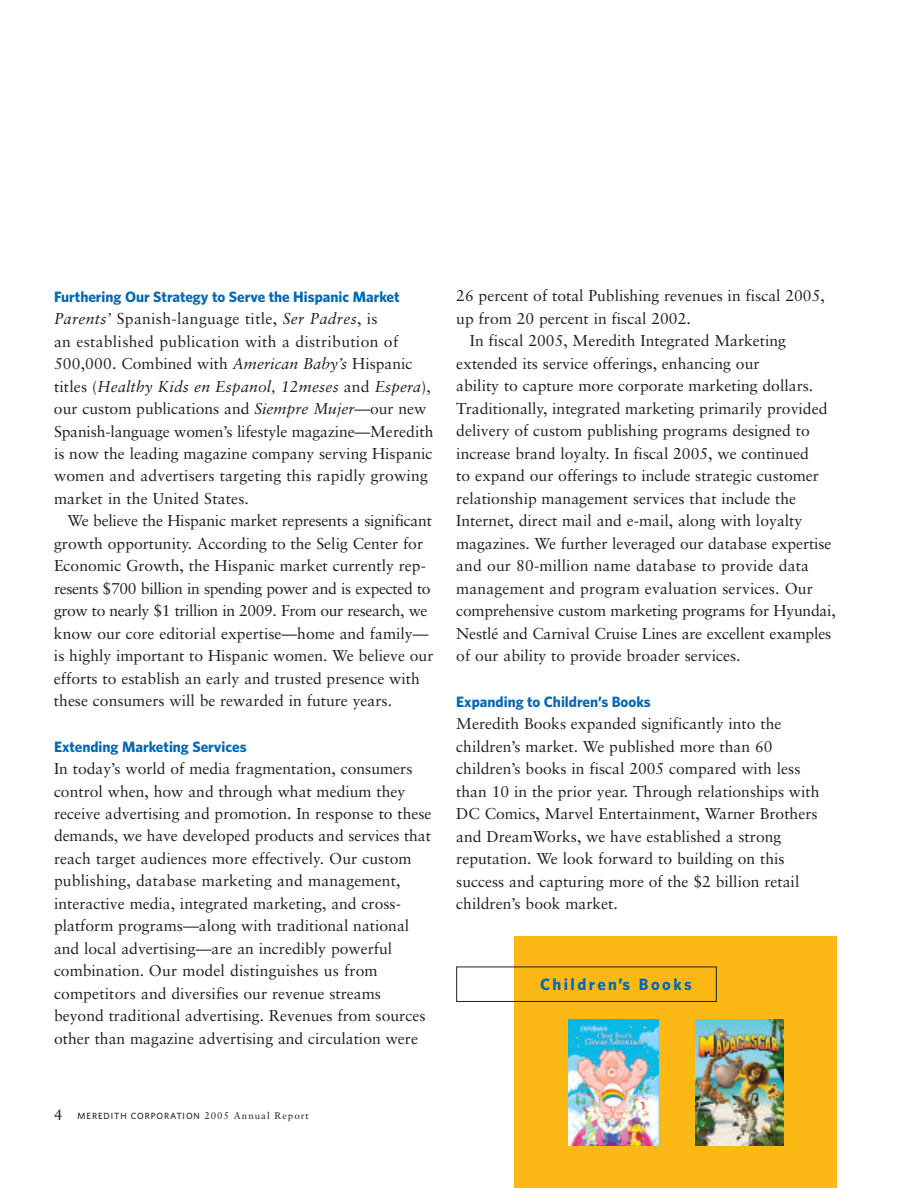
<style>
.page{position:relative;width:918px;height:1188px;background:#fff}
.page>*{position:absolute;margin:0;border:0;box-sizing:border-box;transform-origin:0 0}
.t1{font:700 16.5px "Whitney";letter-spacing:.15em;color:#0168b3}
.t2{font:15.75px/22.5px "Sabon";color:#231f20}
.t3{font:700 15px "Whitney";color:#0168b3}
.t4{font:500 9px "Whitney";letter-spacing:.1em;color:#231f20}
.s1{font-style:italic}
.s2{font-family:"Sabon";font-weight:400;font-size:15px}
.s3{font-family:"Sabon";font-weight:400;font-size:9.75px}
</style>
<div class="page">
<div style="left:514px;top:936px;width:323px;height:252px;background:#fcb814"></div>
<div style="left:456px;top:967px;width:261px;height:35px;border:1px solid #231f20"></div>
<img style="left:695px;top:1019px;width:88px;height:127px">
<img style="left:568px;top:1019px;width:90px;height:127px">
<p class="t3" style="left:54px;top:288px;width:347px">Furthering Our Strategy to Serve the Hispanic Market</p>
<p class="t2" style="left:54px;top:309px;width:381px"><span class="s1">Parents’</span> Spanish-language title, <span class="s1">Ser Padres</span>, is<br>an established publication with a distribution of 500,000. Combined with <span class="s1">American Baby’s</span> Hispanic titles (<span class="s1">Healthy Kids en Espanol, 12meses</span> and <span class="s1">Espera</span>), our custom publications and <span class="s1">Siempre Mujer</span>—our new Spanish-language women’s lifestyle magazine—Meredith is now the leading magazine company serving Hispanic women and advertisers targeting this rapidly growing market in the United States.</p>
<p class="t2" style="left:54px;top:511px;width:381px;text-indent:14px">We believe the Hispanic market represents a significant growth opportunity. According to the Selig Center for Economic Growth, the Hispanic market currently rep&shy;resents $700 billion in spending power and is expected to grow to nearly $1 trillion in 2009. From our research, we know our core editorial expertise—home and family— is highly important to Hispanic women. We believe our efforts to establish an early and trusted presence with these consumers will be rewarded in future years.</p>
<p class="t3" style="left:54px;top:738px;width:194px">Extending Marketing Services</p>
<p class="t2" style="left:54px;top:759px;width:379px">In today’s world of media fragmentation, consumers control when, how and through what medium they receive advertising and promotion. In response to these demands, we have developed products and services that reach target audiences more effectively. Our custom publishing, database marketing and management, interactive media, integrated marketing, and cross&shy;platform programs—along with traditional national and local advertising—are an incredibly powerful combination. Our model distinguishes us from competitors and diversifies our revenue streams beyond traditional advertising. Revenues from sources other than magazine advertising and circulation were</p>
<p class="t2" style="left:456px;top:286px;width:370px">26 percent of total Publishing revenues in fiscal 2005,</p>
<p class="t2" style="left:456px;top:309px;width:236px">up from 20 percent in fiscal 2002.</p>
<p class="t2" style="left:470px;top:331px;width:318px">In fiscal 2005, Meredith Integrated Marketing</p>
<p class="t2" style="left:456px;top:354px;width:305px">extended its service offerings, enhancing our</p>
<p class="t2" style="left:456px;top:376px;width:359px">ability to capture more corporate marketing dollars.</p>
<p class="t2" style="left:456px;top:399px;width:373px">Traditionally, integrated marketing primarily provided</p>
<p class="t2" style="left:456px;top:421px;width:355px">delivery of custom publishing programs designed to</p>
<p class="t2" style="left:456px;top:444px;width:354px">increase brand loyalty. In fiscal 2005, we continued</p>
<p class="t2" style="left:456px;top:466px;width:364px">to expand our offerings to include strategic customer</p>
<p class="t2" style="left:456px;top:489px;width:341px">relationship management services that include the</p>
<p class="t2" style="left:456px;top:511px;width:348px">Internet, direct mail and e-mail, along with loyalty</p>
<p class="t2" style="left:456px;top:534px;width:377px">magazines. We further leveraged our database expertise</p>
<p class="t2" style="left:456px;top:556px;width:354px">and our 80-million name database to provide data</p>
<p class="t2" style="left:456px;top:579px;width:358px">management and program evaluation services. Our</p>
<p class="t2" style="left:456px;top:601px;width:381px">comprehensive custom marketing programs for Hyundai,</p>
<p class="t2" style="left:456px;top:624px;width:377px">Nestlé and Carnival Cruise Lines are excellent examples</p>
<p class="t2" style="left:456px;top:646px;width:286px">of our ability to provide broader services.</p>
<p class="t3" style="left:456px;top:693px;width:196px">Expanding to Children’s Books</p>
<p class="t2" style="left:456px;top:714px;width:365px">Meredith Books expanded significantly into the children’s market. We published more than 60 children’s books in fiscal 2005 compared with less than 10 in the prior year. Through relationships with DC Comics, Marvel Entertainment, Warner Brothers and DreamWorks, we have established a strong reputation. We look forward to building on this success and capturing more of the $2 billion retail children’s book market.</p>
<p class="t1" style="left:540px;top:974px;width:153px">Children’s Books</p>
<p class="t4" style="left:54px;top:1111px;width:256px"><span class="s2">4</span> MEREDITH CORPORATION <span class="s3">2005 Annual Report</span></p>
</div>
